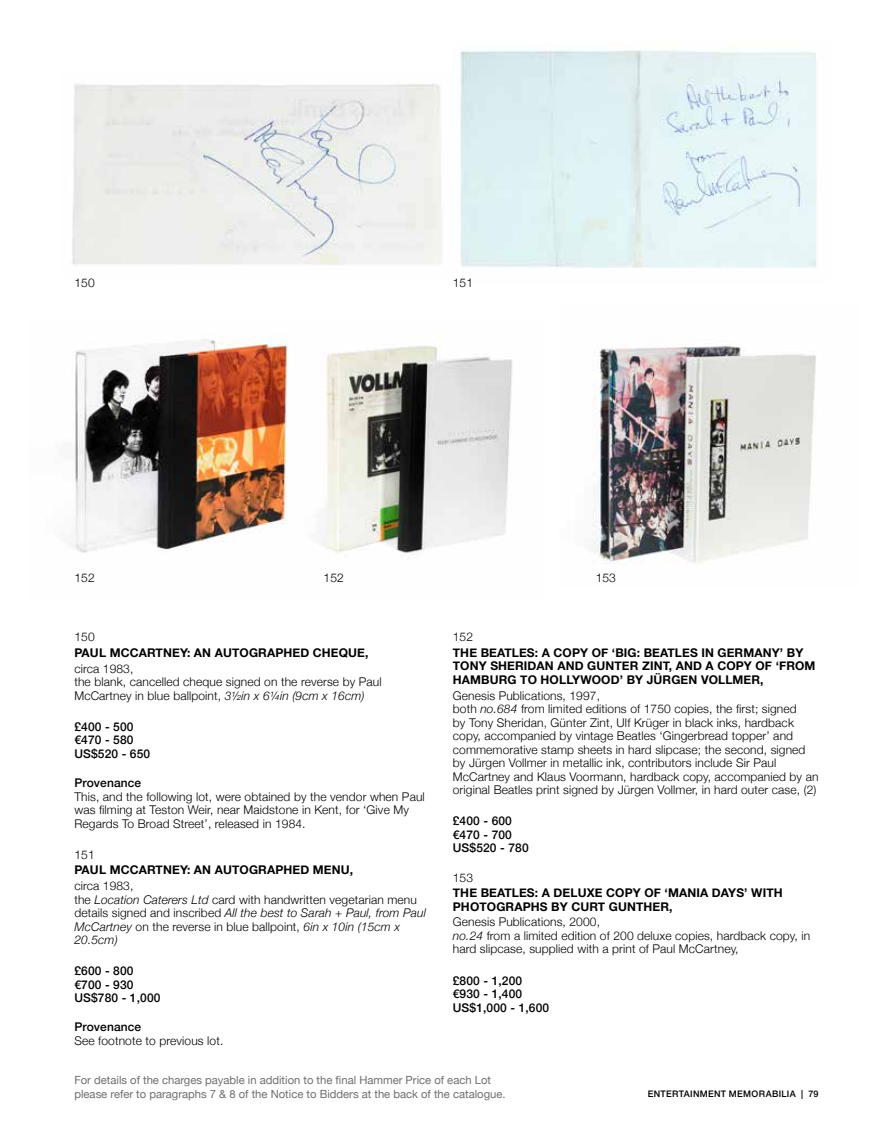
<style>
.page{position:relative;width:893px;height:1127px;background:#fff}
.page>*{position:absolute;margin:0;border:0;box-sizing:border-box;transform-origin:0 0}
.t1{font:300 12px/13.5px "Helvetica Neue";letter-spacing:.01em;color:#000}
.t2{font:700 12px/13.5px "Helvetica Neue";letter-spacing:.01em;color:#000}
.t3{font:500 12px/13.5px "Helvetica Neue";letter-spacing:.01em;color:#000}
.t4{font:11.25px/13.5px "Helvetica Neue";color:#6f6f6f}
.t5{font:500 9px "Helvetica Neue";letter-spacing:.035em;color:#000}
.s1{font-style:italic}
</style>
<div class="page">
<img style="left:69px;top:335px;width:444px;height:222px">
<img style="left:72px;top:84px;width:370px;height:181px">
<img style="left:591px;top:346px;width:226px;height:218px">
<img style="left:460px;top:50px;width:357px;height:218px">
<p class="t1" style="left:74px;top:275px;width:22px">150</p>
<p class="t1" style="left:453px;top:275px;width:22px">151</p>
<p class="t1" style="left:74px;top:570px;width:22px">152</p>
<p class="t1" style="left:324px;top:570px;width:22px">152</p>
<p class="t1" style="left:596px;top:570px;width:22px">153</p>
<p class="t1" style="left:74px;top:629px;width:22px">150</p>
<p class="t2" style="left:74px;top:646px;width:296px">PAUL MCCARTNEY: AN AUTOGRAPHED CHEQUE,</p>
<p class="t1" style="left:74px;top:661px;width:309px">circa 1983,<br>the blank, cancelled cheque signed on the reverse by Paul<br>McCartney in blue ballpoint, <span class="s1">3½in x 6¼in (9cm x 16cm)</span></p>
<p class="t3" style="left:74px;top:719px;width:77px">£400 - 500 €470 - 580<br>US$520 - 650</p>
<p class="t3" style="left:74px;top:775px;width:68px">Provenance</p>
<p class="t1" style="left:74px;top:788px;width:352px">This, and the following lot, were obtained by the vendor when Paul was filming at Teston Weir, near Maidstone in Kent, for ‘Give My<br>Regards To Broad Street’, released in 1984.</p>
<p class="t1" style="left:74px;top:847px;width:22px">151</p>
<p class="t2" style="left:74px;top:864px;width:280px">PAUL MCCARTNEY: AN AUTOGRAPHED MENU,</p>
<p class="t1" style="left:74px;top:878px;width:353px">circa 1983,<br>the <span class="s1">Location Caterers Ltd</span> card with handwritten vegetarian menu details signed and inscribed <span class="s1">All the best to Sarah + Paul, from Paul McCartney</span> on the reverse in blue ballpoint, <span class="s1">6in x 10in (15cm x 20.5cm)</span></p>
<p class="t3" style="left:74px;top:963px;width:88px">£600 - 800 €700 - 930<br>US$780 - 1,000</p>
<p class="t3" style="left:74px;top:1019px;width:68px">Provenance</p>
<p class="t1" style="left:74px;top:1033px;width:150px">See footnote to previous lot.</p>
<p class="t1" style="left:453px;top:629px;width:22px">152</p>
<p class="t2" style="left:453px;top:646px;width:364px">THE BEATLES: A COPY OF ‘BIG: BEATLES IN GERMANY’ BY<br>TONY SHERIDAN AND GUNTER ZINT, AND A COPY OF ‘FROM<br>HAMBURG TO HOLLYWOOD’ BY JÜRGEN VOLLMER,</p>
<p class="t1" style="left:453px;top:688px;width:367px">Genesis Publications, 1997,<br>both <span class="s1">no.684</span> from limited editions of 1750 copies, the first; signed<br>by Tony Sheridan, Günter Zint, Ulf Krüger in black inks, hardback copy, accompanied by vintage Beatles ‘Gingerbread topper’ and commemorative stamp sheets in hard slipcase; the second, signed by Jürgen Vollmer in metallic ink, contributors include Sir Paul McCartney and Klaus Voormann, hardback copy, accompanied by an original Beatles print signed by Jürgen Vollmer, in hard outer case, (2)</p>
<p class="t3" style="left:453px;top:813px;width:77px">£400 - 600 €470 - 700<br>US$520 - 780</p>
<p class="t1" style="left:453px;top:869px;width:22px">153</p>
<p class="t2" style="left:453px;top:886px;width:331px">THE BEATLES: A DELUXE COPY OF ‘MANIA DAYS’ WITH<br>PHOTOGRAPHS BY CURT GUNTHER,</p>
<p class="t1" style="left:453px;top:914px;width:359px">Genesis Publications, 2000,<br><span class="s1">no.24</span> from a limited edition of 200 deluxe copies, hardback copy, in hard slipcase, supplied with a print of Paul McCartney,</p>
<p class="t3" style="left:453px;top:972px;width:98px">£800 - 1,200 €930 - 1,400<br>US$1,000 - 1,600</p>
<p class="t4" style="left:74px;top:1074px;width:433px">For details of the charges payable in addition to the final Hammer Price of each Lot please refer to paragraphs 7 &amp; 8 of the Notice to Bidders at the back of the catalogue.</p>
<p class="t5" style="left:648px;top:1087px;width:172px">ENTERTAINMENT MEMORABILIA | 79</p>
</div>
